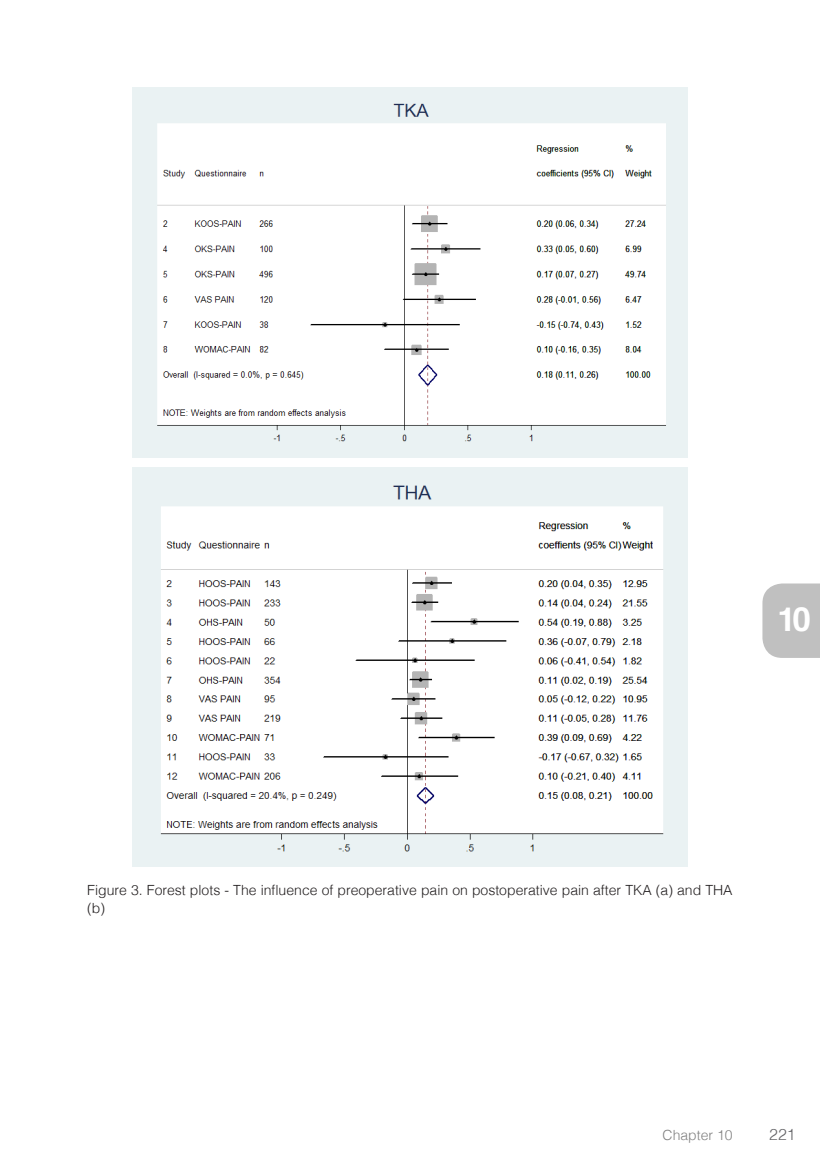
<style>
.page{position:relative;width:820px;height:1167px;background:#fff}
.page>*{position:absolute;margin:0;border:0;box-sizing:border-box;transform-origin:0 0}
.t1{font:700 33.25px "Helvetica";color:#fff}
.t2{font:300 15.75px "Helvetica";color:#636366}
.t3{font:300 14px/17.5px "Helvetica";color:#231f20}
.t4{font:300 14px "Helvetica";color:#808080}
</style>
<div class="page">
<div style="left:762px;top:583px;width:57px;height:75px;background:#c0c0c0"></div>
<img style="left:132px;top:87px;width:556px;height:370px">
<img style="left:132px;top:467px;width:556px;height:399px">
<h1 class="t1" style="left:777px;top:592px;width:35px">10</h1>
<p class="t3" style="left:87px;top:880px;width:646px">Figure 3. Forest plots - The influence of preoperative pain on postoperative pain after TKA (a) and THA (b)</p>
<p class="t4" style="left:662px;top:1123px;width:72px">Chapter 10</p>
<p class="t2" style="left:769px;top:1121px;width:28px">221</p>
</div>
